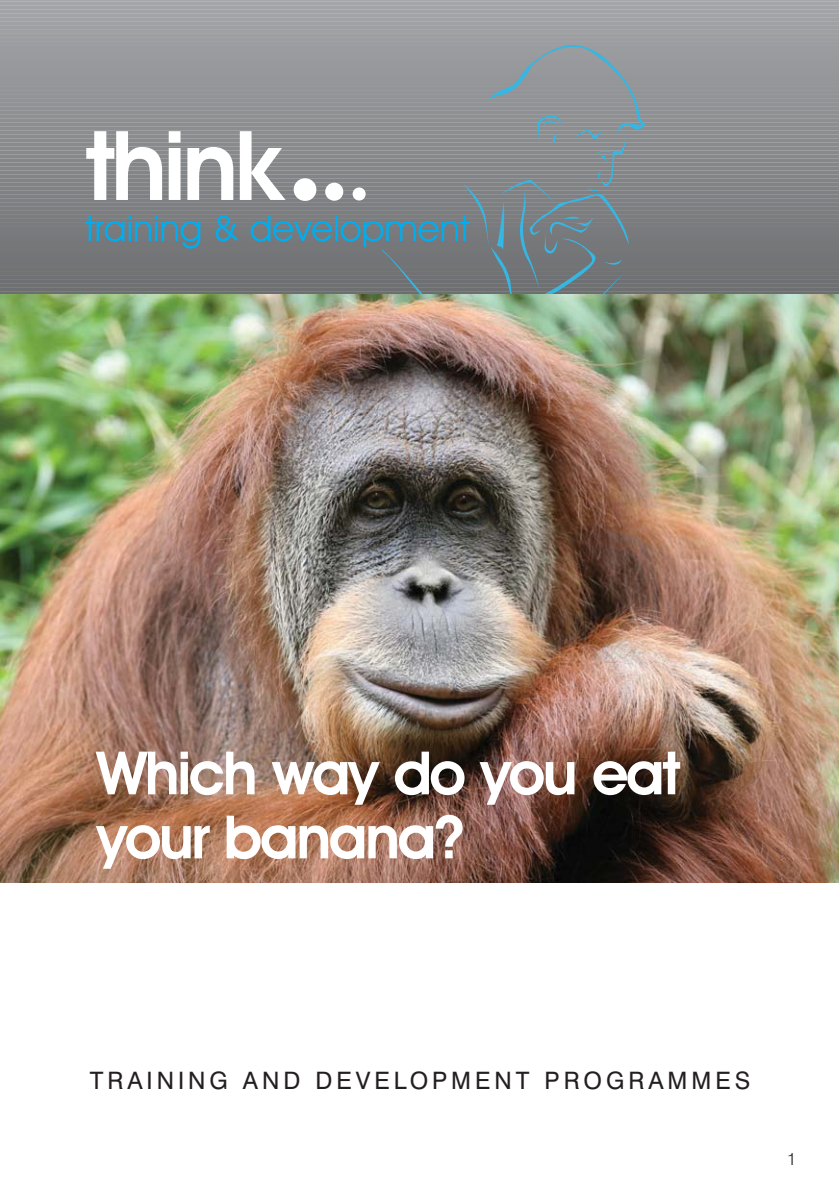
<style>
.page{position:relative;width:840px;height:1191px;background:#fff}
.page>*{position:absolute;margin:0;border:0;box-sizing:border-box;transform-origin:0 0}
.t1{font:600 96.8px "Avant Garde IT Cby BT";letter-spacing:-.04em;color:#fff}
.t2{font:600 60px/64px "Avant Garde IT Cby BT";letter-spacing:-.04em;color:#fff}
.t3{font:36px "Avant Garde IT Cby BT";color:#00aeef}
.t4{font:24px "Swiss 721 BT";letter-spacing:.165em;color:#231f20}
.t5{font:300 17px "Swiss 721 BT";color:#231f20}
.s1{font-family:"Gill Sans";font-weight:700;font-size:108px}
.s2{font-family:"Gill Sans";font-weight:700;font-size:86px}
.s3{font-family:"Gill Sans";font-weight:700;font-size:62px}
</style>
<div class="page">
<img style="left:0;top:293px;width:838px;height:589px">
<div style="left:0;top:1px;width:838px;height:6px;background:#a3a5a8"></div>
<svg style="left:0;top:5px;width:838px;height:3px"></svg>
<svg style="left:0;top:8px;width:838px;height:4px;fill:#a1a4a6"></svg>
<div style="left:0;top:12px;width:838px;height:7px;background:#a1a3a5"></div>
<div style="left:0;top:16px;width:838px;height:7px;background:#a0a2a5"></div>
<div style="left:0;top:20px;width:838px;height:7px;background:#9fa1a4"></div>
<div style="left:0;top:24px;width:838px;height:7px;background:#9ea0a3"></div>
<div style="left:0;top:28px;width:838px;height:7px;background:#9ea0a2"></div>
<div style="left:0;top:32px;width:838px;height:7px;background:#9d9fa1"></div>
<div style="left:0;top:36px;width:838px;height:7px;background:#9c9ea1"></div>
<div style="left:0;top:40px;width:838px;height:7px;background:#9b9da0"></div>
<div style="left:0;top:44px;width:838px;height:7px;background:#9a9d9f"></div>
<div style="left:0;top:48px;width:838px;height:7px;background:#9a9c9e"></div>
<div style="left:0;top:52px;width:838px;height:7px;background:#999b9e"></div>
<div style="left:0;top:57px;width:838px;height:6px;background:#989a9d"></div>
<div style="left:0;top:61px;width:838px;height:6px;background:#97999c"></div>
<div style="left:0;top:65px;width:838px;height:6px;background:#97999b"></div>
<div style="left:0;top:69px;width:838px;height:6px;background:#96989b"></div>
<div style="left:0;top:73px;width:838px;height:6px;background:#95979a"></div>
<div style="left:0;top:77px;width:838px;height:7px;background:#949699"></div>
<div style="left:0;top:81px;width:838px;height:7px;background:#949698"></div>
<div style="left:0;top:85px;width:838px;height:7px;background:#939598"></div>
<div style="left:0;top:89px;width:838px;height:7px;background:#929497"></div>
<div style="left:0;top:93px;width:838px;height:7px;background:#919396"></div>
<div style="left:0;top:97px;width:838px;height:7px;background:#919395"></div>
<div style="left:0;top:101px;width:838px;height:7px;background:#909295"></div>
<div style="left:0;top:105px;width:838px;height:7px;background:#8f9194"></div>
<div style="left:0;top:109px;width:838px;height:7px;background:#8e9093"></div>
<svg style="left:0;top:114px;width:838px;height:3px"></svg>
<svg style="left:0;top:117px;width:838px;height:4px;fill:#8d8f91"></svg>
<svg style="left:0;top:121px;width:838px;height:4px;fill:#8c8e91"></svg>
<svg style="left:0;top:125px;width:838px;height:4px;fill:#8b8d90"></svg>
<svg style="left:0;top:129px;width:838px;height:4px;fill:#8b8d8f"></svg>
<svg style="left:0;top:133px;width:838px;height:4px;fill:#8a8c8e"></svg>
<svg style="left:0;top:137px;width:838px;height:4px;fill:#898b8e"></svg>
<svg style="left:0;top:141px;width:838px;height:4px;fill:#888a8d"></svg>
<svg style="left:0;top:145px;width:838px;height:4px;fill:#888a8c"></svg>
<svg style="left:0;top:149px;width:838px;height:4px;fill:#87898b"></svg>
<svg style="left:0;top:153px;width:838px;height:4px;fill:#86888b"></svg>
<svg style="left:0;top:157px;width:838px;height:4px;fill:#85878a"></svg>
<svg style="left:0;top:161px;width:838px;height:4px;fill:#858689"></svg>
<svg style="left:0;top:165px;width:838px;height:4px;fill:#848688"></svg>
<svg style="left:0;top:169px;width:838px;height:4px;fill:#838588"></svg>
<svg style="left:0;top:173px;width:838px;height:4px;fill:#828487"></svg>
<svg style="left:0;top:177px;width:838px;height:4px;fill:#828386"></svg>
<svg style="left:0;top:181px;width:838px;height:4px;fill:#818385"></svg>
<svg style="left:0;top:185px;width:838px;height:4px;fill:#808285"></svg>
<svg style="left:0;top:189px;width:838px;height:4px;fill:#7f8184"></svg>
<svg style="left:0;top:193px;width:838px;height:4px;fill:#7f8083"></svg>
<svg style="left:0;top:197px;width:838px;height:4px;fill:#7e8082"></svg>
<svg style="left:0;top:201px;width:838px;height:4px;fill:#7d7f82"></svg>
<svg style="left:0;top:205px;width:838px;height:4px;fill:#7c7e81"></svg>
<div style="left:0;top:209px;width:838px;height:7px;background:#7c7d80"></div>
<div style="left:0;top:213px;width:838px;height:7px;background:#7b7d7f"></div>
<div style="left:0;top:217px;width:838px;height:7px;background:#7a7c7f"></div>
<div style="left:0;top:221px;width:838px;height:7px;background:#7a7b7e"></div>
<div style="left:0;top:225px;width:838px;height:7px;background:#797a7d"></div>
<div style="left:0;top:229px;width:838px;height:7px;background:#787a7c"></div>
<div style="left:0;top:233px;width:838px;height:7px;background:#77797b"></div>
<div style="left:0;top:237px;width:838px;height:7px;background:#77787b"></div>
<div style="left:0;top:241px;width:838px;height:7px;background:#76777a"></div>
<div style="left:0;top:245px;width:838px;height:7px;background:#757779"></div>
<div style="left:0;top:249px;width:838px;height:7px;background:#747678"></div>
<div style="left:0;top:254px;width:838px;height:6px;background:#747578"></div>
<div style="left:0;top:258px;width:838px;height:6px;background:#737477"></div>
<div style="left:0;top:262px;width:838px;height:6px;background:#727476"></div>
<div style="left:0;top:266px;width:838px;height:6px;background:#717375"></div>
<div style="left:0;top:270px;width:838px;height:6px;background:#707274"></div>
<div style="left:0;top:274px;width:838px;height:7px;background:#707174"></div>
<div style="left:0;top:278px;width:838px;height:7px;background:#6f7073"></div>
<div style="left:0;top:282px;width:838px;height:7px;background:#6e7072"></div>
<svg style="left:0;top:287px;width:838px;height:3px"></svg>
<hr style="left:0;top:290px;width:838px;height:3px;background:#6d6e70">
<svg style="left:374px;top:45px;width:272px;height:248px"></svg>
<h1 class="t1" style="left:85px;top:130px;width:284px">think<span class="s1">.</span><span class="s2">.</span><span class="s3">.</span></h1>
<h3 class="t3" style="left:85px;top:215px;width:386px">training &amp; development</h3>
<h2 class="t2" style="left:96px;top:747px;width:585px">Which way do you eat your banana?</h2>
<p class="t4" style="left:90px;top:1070px;width:661px">TRAINING AND DEVELOPMENT PROGRAMMES</p>
<p class="t5" style="left:786px;top:1151px;width:11px">1</p>
</div>
